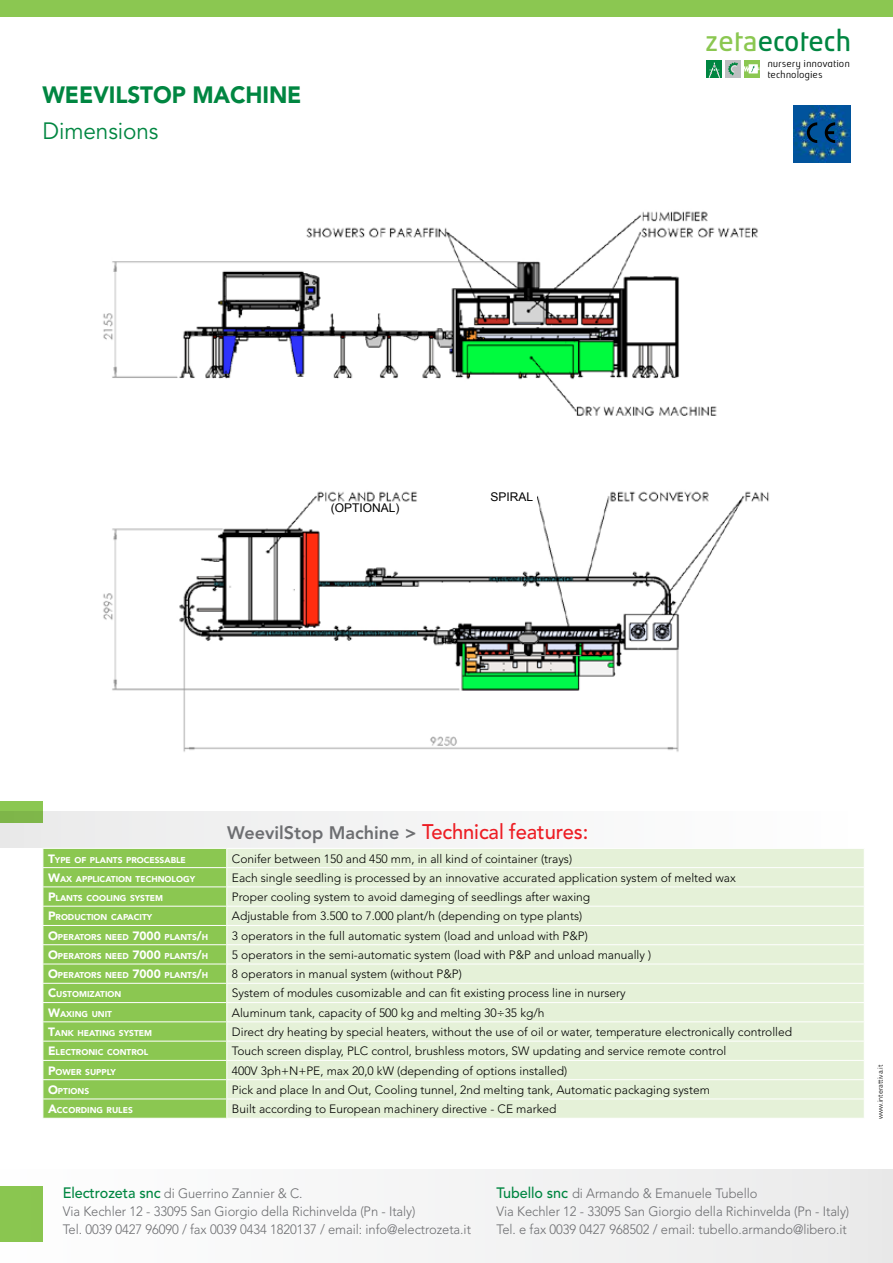
<style>
.page{position:relative;width:893px;height:1263px;background:#fff}
.page>*{position:absolute;margin:0;border:0;box-sizing:border-box;transform-origin:0 0}
.t1{font:29.55px "Absolut Pro";letter-spacing:.005em;color:#008641}
.t2{font:900 23.55px "Avenir LT Std";letter-spacing:-.005em;color:#008641;scale:.96 1}
.t3{font:23.55px "Avenir LT Std";letter-spacing:-.005em;color:#008641;scale:.96 1}
.t4{font:800 18px "Avenir LT Std";color:#6d6e71}
.t5{font:300 13.5px/18px "Avenir LT Std";letter-spacing:-.005em;color:#6d6e71;scale:.96 1}
.t6{font:300 12px "Avenir LT Std";color:#000}
.t7{font:12px "Arial";color:#000}
.t8{font:italic 300 10.05px/11.1px "Absolut Pro";letter-spacing:.005em;color:#000;scale:1.04 1}
.t9{font:900 8.4px "Avenir LT Std";color:#fff}
.t10{font:300 7.5px "Avenir LT Std";letter-spacing:-.005em;color:#000;scale:.96 1}
.s1{color:#8bc751}
.s2{font-weight:500;font-size:21px;color:#ed1d24}
.s3{font-size:12px}
.s4{font-weight:500;font-size:15px;color:#008641}
</style>
<div class="page">
<div style="left:0;top:812px;width:851px;height:36px;background:#f4f5f5"></div>
<div style="left:0;top:1169px;width:893px;height:94px;background:#f4f4f4"></div>
<div style="left:0;top:1186px;width:43px;height:56px;background:#8bc751"></div>
<div style="left:0;top:0;width:893px;height:17px;background:#8bc751"></div>
<div style="left:44px;top:849px;width:182px;height:269px;background:#8bc751"></div>
<div style="left:227px;top:849px;width:637px;height:269px;background:#e5f1d8"></div>
<hr style="left:43px;top:867px;width:184px;height:1px;background:#fff">
<hr style="left:227px;top:867px;width:638px;height:1px;background:#fff">
<hr style="left:43px;top:886px;width:184px;height:1px;background:#fff">
<hr style="left:227px;top:886px;width:638px;height:1px;background:#fff">
<hr style="left:43px;top:906px;width:184px;height:1px;background:#fff">
<hr style="left:227px;top:906px;width:638px;height:1px;background:#fff">
<hr style="left:43px;top:925px;width:184px;height:1px;background:#fff">
<hr style="left:227px;top:925px;width:638px;height:1px;background:#fff">
<hr style="left:43px;top:944px;width:184px;height:1px;background:#fff">
<hr style="left:227px;top:944px;width:638px;height:1px;background:#fff">
<hr style="left:43px;top:964px;width:184px;height:1px;background:#fff">
<hr style="left:227px;top:964px;width:638px;height:1px;background:#fff">
<hr style="left:43px;top:983px;width:184px;height:1px;background:#fff">
<hr style="left:227px;top:983px;width:638px;height:1px;background:#fff">
<hr style="left:43px;top:1002px;width:184px;height:1px;background:#fff">
<hr style="left:227px;top:1002px;width:638px;height:1px;background:#fff">
<hr style="left:43px;top:1021px;width:184px;height:1px;background:#fff">
<hr style="left:227px;top:1021px;width:638px;height:1px;background:#fff">
<hr style="left:43px;top:1041px;width:184px;height:1px;background:#fff">
<hr style="left:227px;top:1041px;width:638px;height:1px;background:#fff">
<hr style="left:43px;top:1060px;width:184px;height:1px;background:#fff">
<hr style="left:227px;top:1060px;width:638px;height:1px;background:#fff">
<hr style="left:43px;top:1079px;width:184px;height:1px;background:#fff">
<hr style="left:227px;top:1079px;width:638px;height:1px;background:#fff">
<hr style="left:43px;top:1098px;width:184px;height:1px;background:#fff">
<svg style="left:43px;top:849px;width:1px;height:269px"></svg>
<hr style="left:227px;top:1098px;width:638px;height:1px;background:#fff">
<svg style="left:226px;top:849px;width:1px;height:269px"></svg>
<div style="left:0;top:801px;width:43px;height:21px;background:linear-gradient(to right,#84bd4d,#85be4d)"></div>
<div style="left:706px;top:60px;width:16px;height:18px;background:#008641"></div>
<svg style="left:709px;top:63px;width:11px;height:15px"></svg>
<div style="left:744px;top:60px;width:15px;height:18px;background:#8bc751"></div>
<svg style="left:744px;top:64px;width:15px;height:9px"></svg>
<div style="left:725px;top:60px;width:16px;height:18px;background:#bcbec0"></div>
<svg style="left:728px;top:62px;width:10px;height:13px"></svg>
<img style="left:794px;top:105px;width:56px;height:57px">
<svg style="left:807px;top:122px;width:10px;height:21px"></svg>
<svg style="left:825px;top:122px;width:10px;height:21px"></svg>
<img style="left:103px;top:211px;width:666px;height:541px">
<div style="left:471px;top:487px;width:65px;height:19px;background:#fff"></div>
<h2 class="t2" style="left:43px;top:80px;width:243px">WEEVILSTOP MACHINE</h2>
<h2 class="t3" style="left:43px;top:117px;width:122px">Dimensions</h2>
<h1 class="t1" style="left:707px;top:28px;width:148px"><span class="s1">zeta</span>ecotech</h1>
<p class="t8" style="left:768px;top:58px;width:82px">nursery innovation tech nologies</p>
<p class="t7" style="left:331px;top:500px;width:70px">(OPTIONAL)</p>
<p class="t7" style="left:490px;top:488px;width:44px">SPIRAL</p>
<h3 class="t4" style="left:227px;top:822px;width:363px">WeevilStop Machine &gt; <span class="s2">Technical features:</span></h3>
<p class="t9" style="left:48px;top:854px;width:139px"><span class="s3">T</span>YPE OF PLANTS PROCESSABLE</p>
<p class="t6" style="left:232px;top:851px;width:342px">Conifer between 150 and 450 mm, in all kind of cointainer (trays)</p>
<p class="t9" style="left:48px;top:874px;width:149px"><span class="s3">W</span>AX APPLICATION TECHNOLOGY</p>
<p class="t6" style="left:232px;top:871px;width:505px">Each single seedling is processed by an innovative accurated application system of melted wax</p>
<p class="t9" style="left:48px;top:893px;width:117px"><span class="s3">P</span>LANTS COOLING SYSTEM</p>
<p class="t6" style="left:232px;top:890px;width:360px">Proper cooling system to avoid dameging of seedlings after waxing</p>
<p class="t9" style="left:48px;top:912px;width:106px"><span class="s3">P</span>RODUCTION CAPACITY</p>
<p class="t6" style="left:232px;top:909px;width:352px">Adjustable from 3.500 to 7.000 plant/h (depending on type plants)</p>
<p class="t9" style="left:48px;top:932px;width:162px"><span class="s3">O</span>PERATORS NEED <span class="s3">7000</span> PLANTS<span class="s3">/</span>H</p>
<p class="t6" style="left:232px;top:928px;width:357px">3 operators in the full automatic system (load and unload with P&amp;P)</p>
<p class="t9" style="left:48px;top:951px;width:162px"><span class="s3">O</span>PERATORS NEED <span class="s3">7000</span> PLANTS<span class="s3">/</span>H</p>
<p class="t6" style="left:232px;top:948px;width:421px">5 operators in the semi-automatic system (load with P&amp;P and unload manually )</p>
<p class="t9" style="left:48px;top:970px;width:162px"><span class="s3">O</span>PERATORS NEED <span class="s3">7000</span> PLANTS<span class="s3">/</span>H</p>
<p class="t6" style="left:232px;top:967px;width:231px">8 operators in manual system (without P&amp;P)</p>
<p class="t9" style="left:48px;top:989px;width:75px"><span class="s3">C</span>USTOMIZATION</p>
<p class="t6" style="left:232px;top:986px;width:395px">System of modules cusomizable and can fit existing process line in nursery</p>
<p class="t9" style="left:48px;top:1009px;width:65px"><span class="s3">W</span>AXING UNIT</p>
<p class="t6" style="left:232px;top:1005px;width:314px">Aluminum tank, capacity of 500 kg and melting 30÷35 kg/h</p>
<p class="t9" style="left:48px;top:1028px;width:106px"><span class="s3">T</span>ANK HEATING SYSTEM</p>
<p class="t6" style="left:232px;top:1025px;width:562px">Direct dry heating by special heaters, without the use of oil or water, temperature electronically controlled</p>
<p class="t9" style="left:48px;top:1047px;width:102px"><span class="s3">E</span> LECTRONIC CONTROL</p>
<p class="t6" style="left:232px;top:1044px;width:496px">Touch screen display, PLC control, brushless motors, SW updating and service remote control</p>
<p class="t9" style="left:48px;top:1066px;width:69px"><span class="s3">P</span>OWER SUPPLY</p>
<p class="t6" style="left:232px;top:1063px;width:337px">400V 3ph+N+PE, max 20,0 kW (depending of options installed)</p>
<p class="t9" style="left:48px;top:1086px;width:43px"><span class="s3">O</span>PTIONS</p>
<p class="t6" style="left:232px;top:1083px;width:479px">Pick and place In and Out, Cooling tunnel, 2nd melting tank, Automatic packaging system</p>
<p class="t9" style="left:48px;top:1105px;width:86px"><span class="s3">A</span>CCORDING RULES</p>
<p class="t6" style="left:232px;top:1102px;width:326px">Built according to European machinery directive - CE marked</p>
<p class="t5" style="left:63px;top:1184px;width:427px"><span class="s4">Electrozeta snc</span> di Guerrino Zannier &amp; C.<br>Via Kechler 12 - 33095 San Giorgio della Richinvelda (Pn - Italy)<br>Tel. 0039 0427 96090 / fax 0039 0434 1820137 / email: info@electrozeta.it</p>
<p class="t5" style="left:496px;top:1184px;width:369px"><span class="s4">Tubello snc</span> di Armando &amp; Emanuele Tubello<br>Via Kechler 12 - 33095 San Giorgio della Richinvelda (Pn - Italy)<br>Tel. e fax 0039 0427 968502 / email: tubello.armando@libero.it</p>
<p class="t10" style="left:876px;top:1119px;width:58px;rotate:-90deg">www.interattiva.it</p>
</div>
